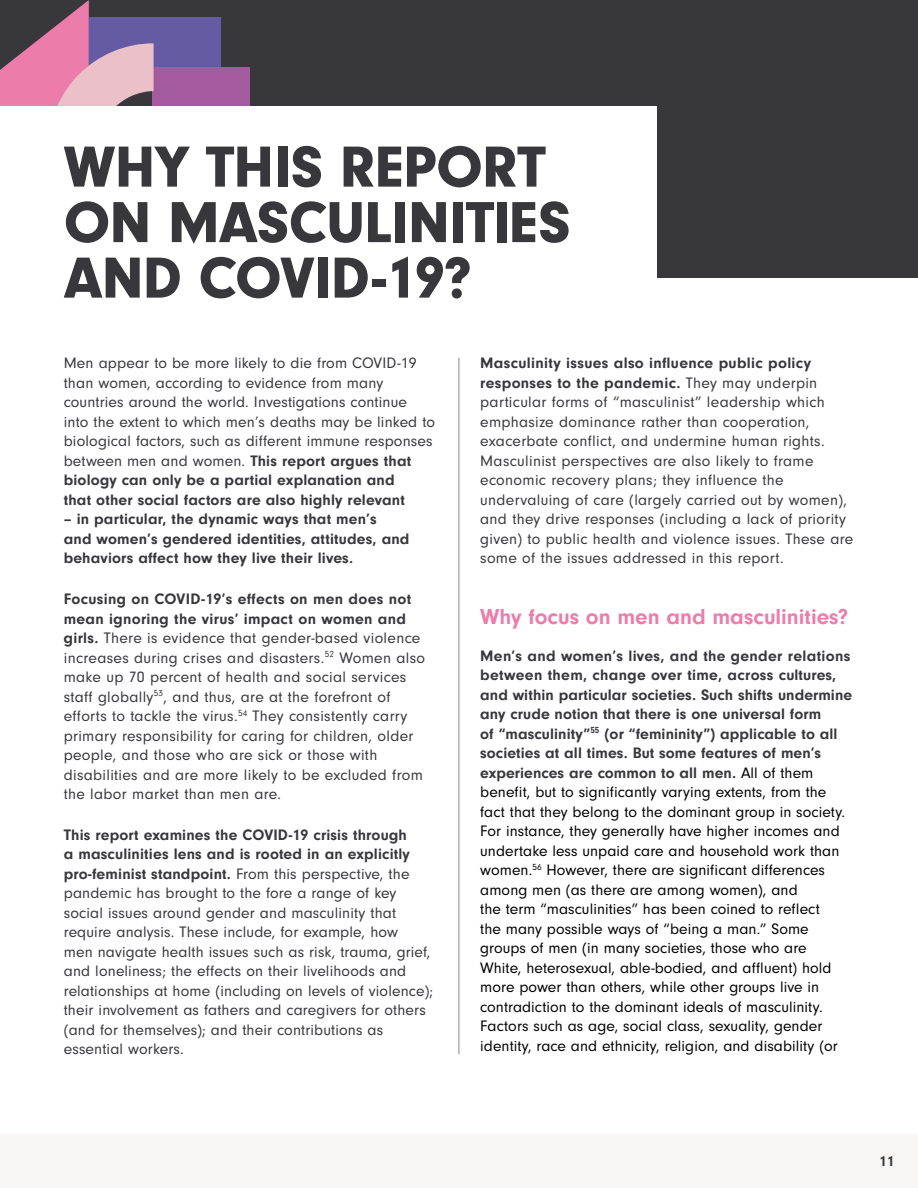
<style>
.page{position:relative;width:918px;height:1188px;background:#fff}
.page>*{position:absolute;margin:0;border:0;box-sizing:border-box;transform-origin:0 0}
.t1{font:900 60px/55.5px "Neuzeit Gro";letter-spacing:-.01em;color:#37373c}
.t2{font:700 22.5px "Neuzeit Gro";color:#ec7dab}
.t3{font:15.75px/19.5px "Neuzeit Gro";letter-spacing:.01em;color:#37373c}
.t4{font:15.75px/19.5px "Neuzeit Gro";letter-spacing:.005em;color:#000}
.t5{font:700 15.75px/19.5px "Neuzeit Gro";letter-spacing:.01em;color:#37373c}
.t6{font:700 15px "Neuzeit Gro";color:#37373c}
.s1{font-weight:700}
.s2{font-weight:700;color:#37373c}
</style>
<div class="page">
<div style="left:0;top:1135px;width:918px;height:53px;background:#f9f6f5"></div>
<div style="left:0;top:0;width:918px;height:278px;background:#37373c"></div>
<div style="left:152px;top:67px;width:98px;height:82px;background:#a45a9f"></div>
<div style="left:89px;top:17px;width:131px;height:50px;background:#655aa4"></div>
<svg style="left:0;top:0;width:154px;height:107px"></svg>
<div style="left:0;top:107px;width:656px;height:220px;background:#fff"></div>
<hr style="left:459px;top:358px;width:1px;height:696px;background:#37373c">
<h1 class="t1" style="left:64px;top:139px;width:508px">WHY THIS REPORT<br>ON MASCULINITIES<br>AND COVID-19?</h1>
<p class="t3" style="left:64px;top:354px;width:373px">Men appear to be more likely to die from COVID-19 than women, according to evidence from many countries around the world. Investigations continue into the extent to which men’s deaths may be linked to biological factors, such as different immune responses between men and women. <span class="s1">This report argues that biology can only be a partial explanation and<br>that other social factors are also highly relevant</span></p>
<p class="t5" style="left:64px;top:509px;width:347px">– in particular, the dynamic ways that men’s<br>and women’s gendered identities, attitudes, and behaviors affect how they live their lives.</p>
<p class="t3" style="left:64px;top:589px;width:363px"><span class="s1">Focusing on COVID-19’s effects on men does not mean ignoring the virus’ impact on women and girls.</span> There is evidence that gender-based violence increases during crises and disasters.<sup>52</sup> Women also make up 70 percent of health and social services staff globally<sup>53</sup>, and thus, are at the forefront of efforts to tackle the virus.<sup>54</sup> They consistently carry primary responsibility for caring for children, older people, and those who are sick or those with disabilities and are more likely to be excluded from the labor market than men are.</p>
<p class="t3" style="left:64px;top:825px;width:371px"><span class="s1">This report examines the COVID-19 crisis through<br>a masculinities lens and is rooted in an explicitly pro-feminist standpoint.</span> From this perspective, the pandemic has brought to the fore a range of key social issues around gender and masculinity that require analysis. These include, for example, how<br>men navigate health issues such as risk, trauma, grief, and loneliness; the effects on their livelihoods and relationships at home (including on levels of violence); their involvement as fathers and caregivers for others (and for themselves); and their contributions as essential workers.</p>
<p class="t3" style="left:480px;top:354px;width:375px"><span class="s1">Masculinity issues also influence public policy responses to the pandemic.</span> They may underpin particular forms of “masculinist” leadership which emphasize dominance rather than cooperation, exacerbate conflict, and undermine human rights.<br>Masculinist perspectives are also likely to frame economic recovery plans; they influence the undervaluing of care (largely carried out by women), and they drive responses (including a lack of priority given) to public health and violence issues. These are some of the issues addressed in this report.</p>
<h2 class="t2" style="left:480px;top:604px;width:369px">Why focus on men and masculinities?</h2>
<p class="t4" style="left:480px;top:646px;width:373px"><span class="s2">Men’s and women’s lives, and the gender relations between them, change over time, across cultures, and within particular societies. Such shifts undermine any crude notion that there is one universal form<br>of “masculinity”</span><sup>55</sup> <span class="s2">(or “femininity”) applicable to all societies at all times. But some features of men’s experiences are common to all men.</span> All of them benefit, but to significantly varying extents, from the fact that they belong to the dominant group in society.<br>For instance, they generally have higher incomes and undertake less unpaid care and household work than women.<sup>56</sup> However, there are significant differences among men (as there are among women), and<br>the term “masculinities” has been coined to reflect<br>the many possible ways of “being a man.” Some groups of men (in many societies, those who are<br>White, heterosexual, able-bodied, and affluent) hold more power than others, while other groups live in contradiction to the dominant ideals of masculinity.<br>Factors such as age, social class, sexuality, gender identity, race and ethnicity, religion, and disability (or</p>
<p class="t6" style="left:879px;top:1153px;width:17px">11</p>
</div>
